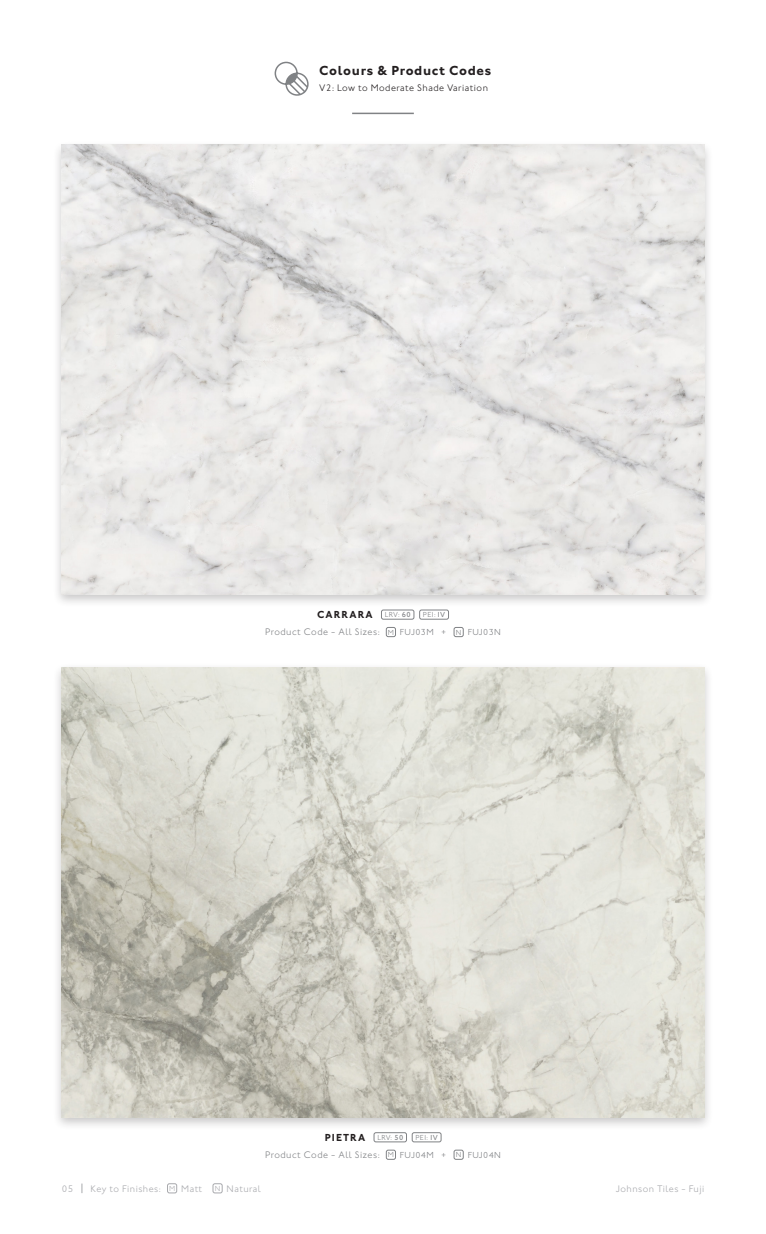
<style>
.page{position:relative;width:766px;height:1234px;background:#fff}
.page>*{position:absolute;margin:0;border:0;box-sizing:border-box;transform-origin:0 0}
.t1{font:700 13.5px "Johnston ITC Std";letter-spacing:.05em;color:#231f20}
.t2{font:700 10.5px "Johnston ITC Std";letter-spacing:.1em;color:#231f20}
.t3{font:300 9.75px "Johnston ITC Std";letter-spacing:.05em;color:#a8a9ad}
.t4{font:300 9.75px "Johnston ITC Std";letter-spacing:.05em;color:#808285}
.t5{font:300 9.75px "Johnston ITC Std";letter-spacing:.05em;color:#231f20}
.t6{font:300 9px "Johnston ITC Std";letter-spacing:.05em;color:#808285}
.t7{font:300 7.5px "Johnston ITC Std";letter-spacing:.06em;color:#808285}
.t8{font:300 7.5px "Johnston ITC Std";color:#a8a9ad}
.s1{font-weight:500}
</style>
<div class="page">
<hr style="left:352px;top:113px;width:62px;height:1px;background:#808285">
<svg style="left:274px;top:61px;width:35px;height:35px"></svg>
<div style="left:167px;top:1183px;width:10px;height:9px;border:1px solid #a8a9ad;border-radius:2px"></div>
<div style="left:213px;top:1183px;width:9px;height:9px;border:1px solid #a8a9ad;border-radius:2px"></div>
<div style="left:53px;top:140px;width:660px;height:467px;background:#231f20;opacity:.25"></div>
<img style="left:62px;top:145px;width:642px;height:449px">
<div style="left:381px;top:609px;width:33px;height:10px;border:1px solid #808285;border-radius:2px"></div>
<div style="left:419px;top:609px;width:29px;height:10px;border:1px solid #808285;border-radius:2px"></div>
<div style="left:386px;top:627px;width:9px;height:9px;border:1px solid #808285;border-radius:2px"></div>
<div style="left:453px;top:627px;width:10px;height:9px;border:1px solid #808285;border-radius:2px"></div>
<div style="left:53px;top:662px;width:660px;height:468px;background:#231f20;opacity:.25"></div>
<img style="left:62px;top:667px;width:642px;height:449px">
<div style="left:374px;top:1132px;width:32px;height:9px;border:1px solid #808285;border-radius:2px"></div>
<div style="left:412px;top:1132px;width:29px;height:9px;border:1px solid #808285;border-radius:2px"></div>
<div style="left:386px;top:1149px;width:9px;height:10px;border:1px solid #808285;border-radius:2px"></div>
<div style="left:453px;top:1149px;width:10px;height:10px;border:1px solid #808285;border-radius:2px"></div>
<p class="t1" style="left:319px;top:62px;width:174px">Colours &amp; Product Codes</p>
<p class="t5" style="left:319px;top:82px;width:170px">V2: Low to Moderate Shade Variation</p>
<p class="t2" style="left:317px;top:608px;width:57px">CARRARA</p>
<p class="t7" style="left:384px;top:610px;width:28px">LRV: <span class="s1">60</span></p>
<p class="t7" style="left:423px;top:610px;width:24px">PEI: <span class="s1">IV</span></p>
<p class="t4" style="left:265px;top:626px;width:116px">Product Code - All Sizes:</p>
<p class="t7" style="left:388px;top:627px;width:8px">M</p>
<p class="t6" style="left:400px;top:626px;width:35px">FUJ03M</p>
<p class="t6" style="left:441px;top:626px;width:7px">+</p>
<p class="t7" style="left:455px;top:627px;width:7px">N</p>
<p class="t6" style="left:467px;top:626px;width:35px">FUJ03N</p>
<p class="t2" style="left:324px;top:1130px;width:42px">PIETRA</p>
<p class="t7" style="left:377px;top:1132px;width:27px">LRV: <span class="s1">50</span></p>
<p class="t7" style="left:415px;top:1132px;width:24px">PEI: <span class="s1">IV</span></p>
<p class="t4" style="left:265px;top:1148px;width:116px">Product Code - All Sizes:</p>
<p class="t7" style="left:388px;top:1149px;width:8px">M</p>
<p class="t6" style="left:400px;top:1149px;width:35px">FUJ04M</p>
<p class="t6" style="left:441px;top:1149px;width:7px">+</p>
<p class="t7" style="left:455px;top:1149px;width:7px">N</p>
<p class="t6" style="left:467px;top:1149px;width:35px">FUJ04N</p>
<p class="t3" style="left:62px;top:1182px;width:13px">05</p>
<p class="t3" style="left:615px;top:1182px;width:90px">Johnson Tiles - Fuji</p>
<p class="t3" style="left:91px;top:1182px;width:72px">Key to Finishes:</p>
<p class="t8" style="left:169px;top:1183px;width:8px">M</p>
<p class="t3" style="left:181px;top:1182px;width:22px">Matt</p>
<p class="t8" style="left:215px;top:1183px;width:7px">N</p>
<p class="t3" style="left:226px;top:1182px;width:36px">Natural</p>
</div>
